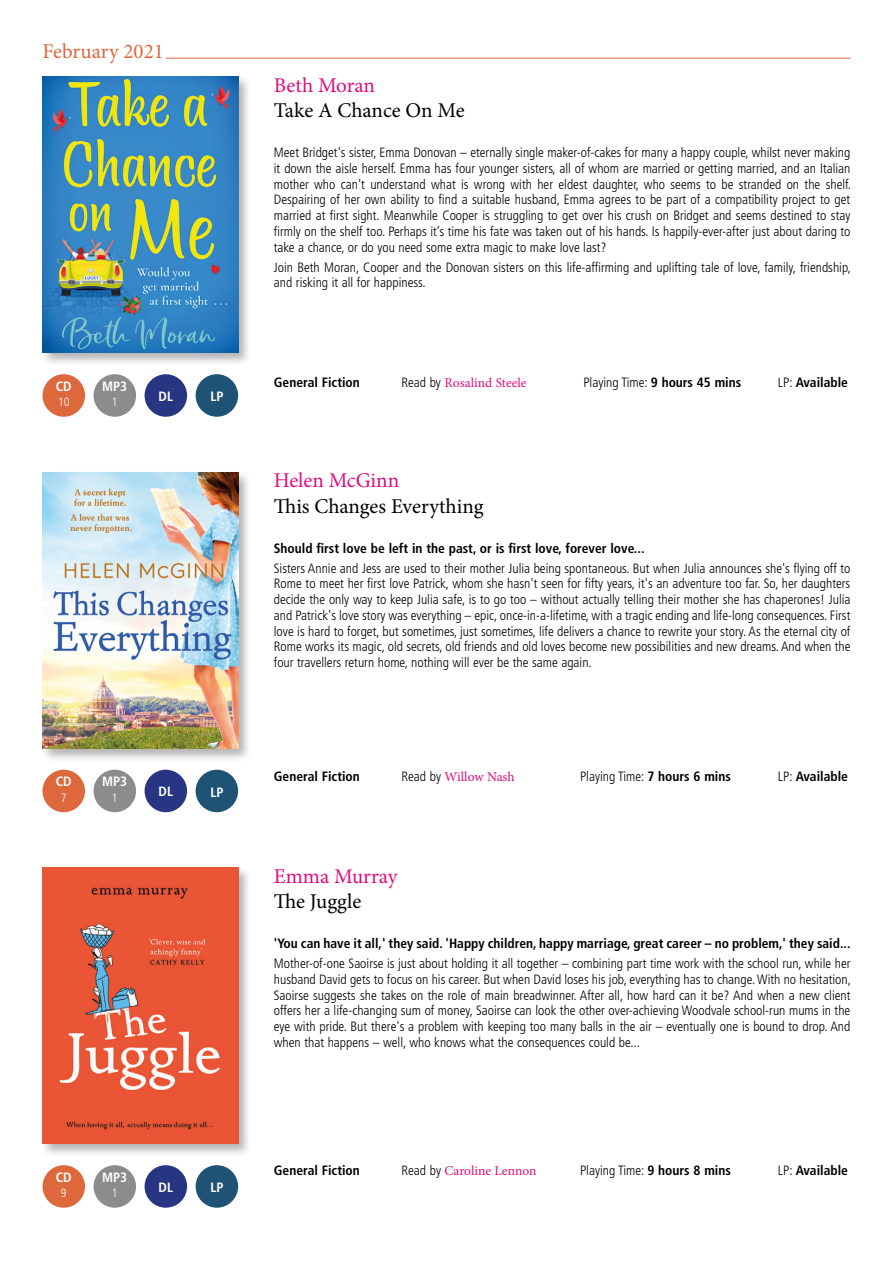
<style>
.page{position:relative;width:893px;height:1263px;background:#fff}
.page>*{position:absolute;margin:0;border:0;box-sizing:border-box;transform-origin:0 0}
.t1{font:21px "Minion Pro";color:#000}
.t2{font:21px "Minion Pro";color:#e10b7f}
.t3{font:21px "Minion Pro";color:#dd683c}
.t4{font:300 condensed 13.5px/15.8px "Frutiger LT";color:#000;text-align:justify}
.t5{font:700 condensed 13.5px "Frutiger LT";color:#000}
.t6{font:13.5px "Minion Pro";color:#e10b7f}
.t7{font:700 condensed 13.5px "Frutiger LT";color:#fff}
.t8{font:300 condensed 12px "Frutiger LT";color:#fff}
.s1{font-family:"Frutiger LT";font-weight:300;font-stretch:condensed;color:#000}
.s2{font-weight:700}
.s3{font-weight:300}
</style>
<div class="page">
<hr style="left:166px;top:58px;width:684px;height:1px;background:#dd683c">
<div style="left:40px;top:74px;width:212px;height:293px;background:#000;opacity:.3"></div>
<img style="left:43px;top:77px;width:195px;height:276px">
<div style="left:43px;top:374px;width:42px;height:43px;background:#dd683c;border-radius:50%"></div>
<div style="left:94px;top:374px;width:42px;height:43px;background:#8c8c8b;border-radius:50%"></div>
<div style="left:196px;top:374px;width:42px;height:43px;background:#1f5375;border-radius:50%"></div>
<div style="left:196px;top:1165px;width:42px;height:43px;background:#1f5375;border-radius:50%"></div>
<div style="left:196px;top:770px;width:42px;height:42px;background:#1f5375;border-radius:50%"></div>
<div style="left:145px;top:374px;width:42px;height:43px;background:#283583;border-radius:50%"></div>
<div style="left:40px;top:470px;width:212px;height:292px;background:#000;opacity:.3"></div>
<img style="left:43px;top:472px;width:195px;height:276px">
<div style="left:43px;top:770px;width:42px;height:42px;background:#dd683c;border-radius:50%"></div>
<div style="left:94px;top:770px;width:42px;height:42px;background:#8c8c8b;border-radius:50%"></div>
<div style="left:145px;top:770px;width:42px;height:42px;background:#283583;border-radius:50%"></div>
<div style="left:40px;top:865px;width:212px;height:293px;background:#000;opacity:.3"></div>
<img style="left:43px;top:867px;width:195px;height:277px">
<div style="left:43px;top:1165px;width:42px;height:43px;background:#dd683c;border-radius:50%"></div>
<div style="left:94px;top:1165px;width:42px;height:43px;background:#8c8c8b;border-radius:50%"></div>
<div style="left:145px;top:1165px;width:42px;height:43px;background:#283583;border-radius:50%"></div>
<h1 class="t3" style="left:43px;top:37px;width:123px">February 2021</h1>
<p class="t7" style="left:56px;top:378px;width:18px">CD</p>
<p class="t8" style="left:58px;top:395px;width:13px">10</p>
<p class="t7" style="left:102px;top:378px;width:27px">MP3</p>
<p class="t8" style="left:112px;top:395px;width:7px">1</p>
<p class="t7" style="left:159px;top:388px;width:16px">DL</p>
<p class="t7" style="left:210px;top:388px;width:15px">LP</p>
<p class="t7" style="left:56px;top:773px;width:18px">CD</p>
<p class="t8" style="left:61px;top:791px;width:7px">7</p>
<p class="t7" style="left:102px;top:773px;width:27px">MP3</p>
<p class="t8" style="left:112px;top:791px;width:7px">1</p>
<p class="t7" style="left:159px;top:783px;width:16px">DL</p>
<p class="t7" style="left:210px;top:784px;width:15px">LP</p>
<p class="t7" style="left:56px;top:1169px;width:18px">CD</p>
<p class="t8" style="left:61px;top:1186px;width:7px">9</p>
<p class="t7" style="left:102px;top:1169px;width:27px">MP3</p>
<p class="t8" style="left:112px;top:1186px;width:7px">1</p>
<p class="t7" style="left:159px;top:1179px;width:16px">DL</p>
<p class="t7" style="left:210px;top:1179px;width:15px">LP</p>
<h1 class="t2" style="left:274px;top:71px;width:103px">Beth Moran</h1>
<h1 class="t1" style="left:274px;top:96px;width:192px">Take A Chance On Me</h1>
<p class="t4" style="left:274px;top:145px;width:579px">Meet Bridget's sister, Emma Donovan – eternally single maker-of-cakes for many a happy couple, whilst never making it down the aisle herself. Emma has four younger sisters, all of whom are married or getting married, and an Italian mother who can't understand what is wrong with her eldest daughter, who seems to be stranded on the shelf.<br>Despairing of her own ability to find a suitable husband, Emma agrees to be part of a compatibility project to get married at first sight. Meanwhile Cooper is struggling to get over his crush on Bridget and seems destined to stay firmly on the shelf too. Perhaps it’s time his fate was taken out of his hands. Is happily-ever-after just about daring to take a chance, or do you need some extra magic to make love last?</p>
<p class="t4" style="left:274px;top:259px;width:579px">Join Beth Moran, Cooper and the Donovan sisters on this life-affirming and uplifting tale of love, family, friendship, and risking it all for happiness.</p>
<p class="t5" style="left:274px;top:374px;width:88px">General Fiction</p>
<p class="t6" style="left:401px;top:373px;width:127px"><span class="s1">Read by</span> Rosalind Steele</p>
<p class="t4" style="left:583px;top:374px;width:159px">Playing Time: <span class="s2">9 hours 45 mins</span></p>
<p class="t5" style="left:778px;top:374px;width:72px"><span class="s3">LP:</span> Available</p>
<h1 class="t2" style="left:274px;top:466px;width:127px">Helen McGinn</h1>
<h1 class="t1" style="left:274px;top:492px;width:211px">This Changes Everything</h1>
<p class="t5" style="left:274px;top:540px;width:372px">Should first love be left in the past, or is first love, forever love...</p>
<p class="t4" style="left:274px;top:560px;width:578px">Sisters Annie and Jess are used to their mother Julia being spontaneous. But when Julia announces she's flying off to Rome to meet her first love Patrick, whom she hasn't seen for fifty years, it's an adventure too far. So, her daughters decide the only way to keep Julia safe, is to go too – without actually telling their mother she has chaperones! Julia and Patrick's love story was everything – epic, once-in-a-lifetime, with a tragic ending and life-long consequences. First love is hard to forget, but sometimes, just sometimes, life delivers a chance to rewrite your story. As the eternal city of Rome works its magic, old secrets, old friends and old loves become new possibilities and new dreams. And when the four travellers return home, nothing will ever be the same again.</p>
<p class="t5" style="left:274px;top:768px;width:88px">General Fiction</p>
<p class="t6" style="left:401px;top:767px;width:115px"><span class="s1">Read by</span> Willow Nash</p>
<p class="t4" style="left:580px;top:768px;width:152px">Playing Time: <span class="s2">7 hours 6 mins</span></p>
<p class="t5" style="left:778px;top:768px;width:72px"><span class="s3">LP:</span> Available</p>
<h1 class="t2" style="left:274px;top:862px;width:125px">Emma Murray</h1>
<h1 class="t1" style="left:274px;top:887px;width:89px">The Juggle</h1>
<p class="t5" style="left:274px;top:935px;width:578px">'You can have it all,' they said. 'Happy children, happy marriage, great career – no problem,' they said...</p>
<p class="t4" style="left:274px;top:956px;width:579px">Mother-of-one Saoirse is just about holding it all together – combining part time work with the school run, while her husband David gets to focus on his career. But when David loses his job, everything has to change. With no hesitation, Saoirse suggests she takes on the role of main breadwinner. After all, how hard can it be? And when a new client offers her a life-changing sum of money, Saoirse can look the other over-achieving Woodvale school-run mums in the eye with pride. But there's a problem with keeping too many balls in the air – eventually one is bound to drop. And when that happens – well, who knows what the consequences could be...</p>
<p class="t5" style="left:274px;top:1162px;width:88px">General Fiction</p>
<p class="t6" style="left:401px;top:1162px;width:137px"><span class="s1">Read by</span> Caroline Lennon</p>
<p class="t4" style="left:580px;top:1163px;width:152px">Playing Time: <span class="s2">9 hours 8 mins</span></p>
<p class="t5" style="left:778px;top:1162px;width:72px"><span class="s3">LP:</span> Available</p>
</div>
